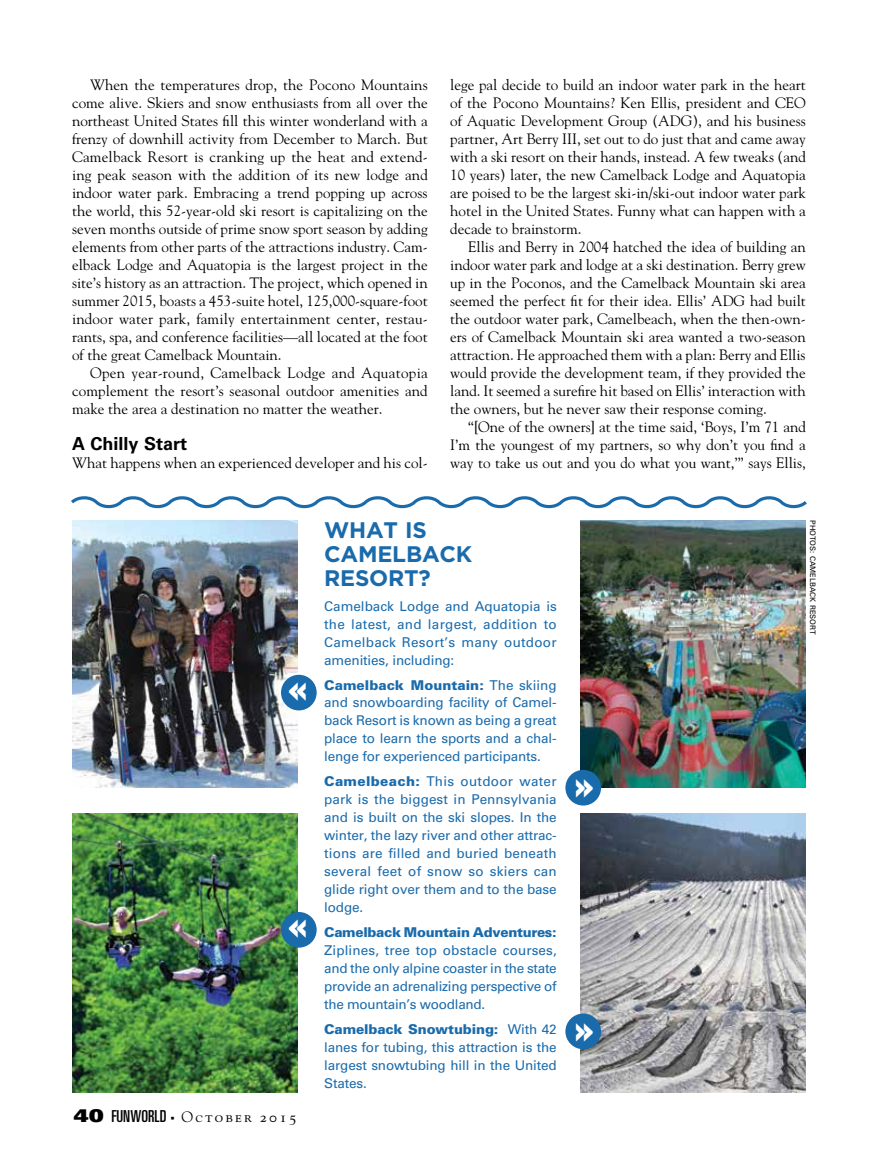
<style>
.page{position:relative;width:878px;height:1161px;background:#fff}
.page>*{position:absolute;margin:0;border:0;box-sizing:border-box;transform-origin:0 0}
.t1{font:900 27px "Brokman";color:#fff}
.t2{font:700 22.5px/24px "Gotham";letter-spacing:-.01em;color:#1a6bac}
.t3{font:700 18px "Univers";color:#000}
.t4{font:15px/18px "Goudy";color:#000;text-align:justify}
.t5{font:15px "Goudy SC";letter-spacing:.15em;color:#000}
.t6{font:13.5px/18px "Univers";letter-spacing:-.01em;color:#1a6bac;text-align:justify}
.t7{font:900 13.5px "Univers";letter-spacing:-.025em;color:#1a6bac}
.t8{font:7.5px "Univers";color:#000}
.s1{font-family:"Univers";font-weight:900;font-stretch:expanded;font-size:18px}
.s2{font-family:"Univers";font-stretch:ultra-condensed;font-size:16.5px}
.s3{font-weight:900}
</style>
<div class="page">
<img style="left:72px;top:520px;width:226px;height:268px">
<img style="left:580px;top:520px;width:225px;height:268px">
<img style="left:72px;top:814px;width:226px;height:279px">
<img style="left:580px;top:814px;width:225px;height:279px">
<div style="left:281px;top:675px;width:35px;height:35px;background:#1a6bac;border-radius:50%"></div>
<div style="left:281px;top:912px;width:35px;height:36px;background:#1a6bac;border-radius:50%"></div>
<div style="left:565px;top:770px;width:36px;height:36px;background:#1a6bac;border-radius:50%"></div>
<div style="left:565px;top:1014px;width:36px;height:35px;background:#1a6bac;border-radius:50%"></div>
<svg style="left:71px;top:496px;width:736px;height:13px"></svg>
<p class="t4" style="left:72px;top:76px;width:357px;text-indent:18px">When the temperatures drop, the Pocono Mountains come alive. Skiers and snow enthusiasts from all over the northeast United States fill this winter wonderland with a frenzy of downhill activity from December to March. But Camelback Resort is cranking up the heat and extend&shy;ing peak season with the addition of its new lodge and indoor water park. Embracing a trend popping up across the world, this 52-year-old ski resort is capitalizing on the seven months outside of prime snow sport season by adding elements from other parts of the attractions industry. Cam&shy;elback Lodge and Aquatopia is the largest project in the site’s history as an attraction. The project, which opened in summer 2015, boasts a 453-suite hotel, 125,000-square-foot indoor water park, family entertainment center, restau&shy;rants, spa, and conference facilities—all located at the foot of the great Camelback Mountain.</p>
<p class="t4" style="left:72px;top:364px;width:357px;text-indent:18px">Open year-round, Camelback Lodge and Aquatopia complement the resort’s seasonal outdoor amenities and make the area a destination no matter the weather.</p>
<p class="t3" style="left:72px;top:433px;width:117px">A Chilly Start</p>
<p class="t4" style="left:72px;top:454px;width:357px">What happens when an experienced developer and his col-</p>
<p class="t4" style="left:450px;top:76px;width:357px">lege pal decide to build an indoor water park in the heart of the Pocono Mountains? Ken Ellis, president and CEO of Aquatic Development Group (ADG), and his business partner, Art Berry III, set out to do just that and came away with a ski resort on their hands, instead. A few tweaks (and 10 years) later, the new Camelback Lodge and Aquatopia are poised to be the largest ski-in/ski-out indoor water park hotel in the United States. Funny what can happen with a decade to brainstorm.</p>
<p class="t4" style="left:450px;top:238px;width:357px;text-indent:18px">Ellis and Berry in 2004 hatched the idea of building an indoor water park and lodge at a ski destination. Berry grew up in the Poconos, and the Camelback Mountain ski area seemed the perfect fit for their idea. Ellis’ ADG had built the outdoor water park, Camelbeach, when the then-own&shy;ers of Camelback Mountain ski area wanted a two-season attraction. He approached them with a plan: Berry and Ellis would provide the development team, if they provided the land. It seemed a surefire hit based on Ellis’ interaction with the owners, but he never saw their response coming.</p>
<p class="t4" style="left:450px;top:418px;width:357px;text-indent:18px">“[One of the owners] at the time said, ‘Boys, I’m 71 and I’m the youngest of my partners, so why don’t you find a way to take us out and you do what you want,’” says Ellis,</p>
<h1 class="t1" style="left:288px;top:669px;width:20px">«</h1>
<h1 class="t1" style="left:288px;top:906px;width:20px">«</h1>
<p class="t5" style="left:74px;top:1108px;width:224px"><span class="s1">40</span> <span class="s2">FUNWORLD</span> October 2015</p>
<h2 class="t2" style="left:324px;top:518px;width:150px">WHAT IS<br>CAMELBACK<br>RESORT?</h2>
<p class="t6" style="left:324px;top:597px;width:234px">Camelback Lodge and Aquatopia is the latest, and largest, addition to Camelback Resort’s many outdoor amenities, including:</p>
<p class="t6" style="left:324px;top:676px;width:234px"><span class="s3">Camelback Mountain:</span> The skiing and snowboarding facility of Camel&shy;back Resort is known as being a great place to learn the sports and a chal&shy;lenge for experienced participants.</p>
<p class="t6" style="left:324px;top:773px;width:234px"><span class="s3">Camelbeach:</span> This outdoor water park is the biggest in Pennsylvania and is built on the ski slopes. In the winter, the lazy river and other attrac&shy;tions are filled and buried beneath several feet of snow so skiers can glide right over them and to the base lodge.</p>
<p class="t7" style="left:324px;top:924px;width:234px">Camelback Mountain Adventures:</p>
<p class="t6" style="left:324px;top:941px;width:234px">Ziplines, tree top obstacle courses, and the only alpine coaster in the state provide an adrenalizing perspective of the mountain’s woodland.</p>
<p class="t6" style="left:324px;top:1020px;width:234px"><span class="s3">Camelback Snowtubing:</span> With 42 lanes for tubing, this attraction is the largest snowtubing hill in the United States.</p>
<h1 class="t1" style="left:593px;top:812px;width:20px;rotate:-180deg">«</h1>
<h1 class="t1" style="left:593px;top:1055px;width:20px;rotate:-180deg">«</h1>
<p class="t8" style="left:817px;top:520px;width:116px;rotate:90deg">PHOTOS: CAMELBACK RESORT</p>
</div>
